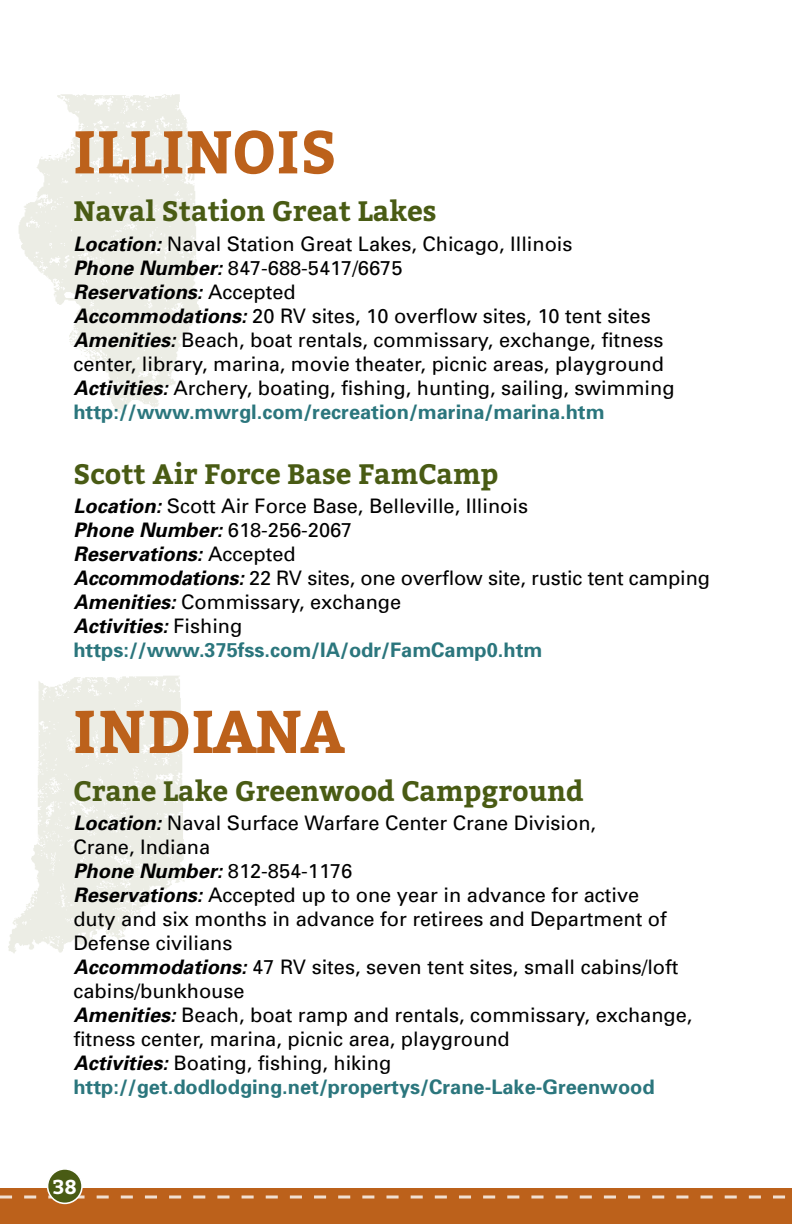
<style>
.page{position:relative;width:792px;height:1224px;background:#fff}
.page>*{position:absolute;margin:0;border:0;box-sizing:border-box;transform-origin:0 0}
.t1{font:700 60px "Bitter";color:#bc611b}
.t2{font:700 28px "Bitter";color:#495b14}
.t3{font:20px/24px "Univers";color:#000}
.t4{font:700 20px "Univers";color:#2b767d}
.t5{font:italic 700 20px "Univers";color:#000}
.t6{font:700 20px "Bitter";color:#fff}
.s1{font-weight:700;font-style:italic}
.s2{font-weight:400;font-style:normal}
</style>
<div class="page">
<div style="left:0;top:1188px;width:792px;height:36px;background:#bc611b"></div>
<svg style="left:0;top:1196px;width:785px;height:2px"></svg>
<div style="left:48px;top:1169px;width:34px;height:34px;background:#495b14;border-radius:50%"></div>
<div style="left:47px;top:1168px;width:36px;height:36px;border:2px solid #fff;border-radius:50%"></div>
<img style="left:8px;top:676px;width:178px;height:277px">
<img style="left:18px;top:94px;width:182px;height:321px">
<h2 class="t1" style="left:73px;top:116px;width:265px">ILLINOIS</h2>
<h3 class="t2" style="left:73px;top:195px;width:365px">Naval Station Great Lakes</h3>
<p class="t3" style="left:73px;top:231px;width:501px"><span class="s1">Location:</span> Naval Station Great Lakes, Chicago, Illinois</p>
<p class="t3" style="left:73px;top:255px;width:331px"><span class="s1">Phone Number:</span> 847-688-5417/6675</p>
<p class="t5" style="left:73px;top:279px;width:224px">Reservations: <span class="s2">Accepted</span></p>
<p class="t3" style="left:73px;top:303px;width:579px"><span class="s1">Accommodations:</span> 20 RV sites, 10 overflow sites, 10 tent sites</p>
<p class="t3" style="left:73px;top:327px;width:592px"><span class="s1">Amenities:</span> Beach, boat rentals, commissary, exchange, fitness center, library, marina, movie theater, picnic areas, playground</p>
<p class="t3" style="left:73px;top:375px;width:603px"><span class="s1">Activities:</span> Archery, boating, fishing, hunting, sailing, swimming</p>
<p class="t4" style="left:73px;top:399px;width:533px">http://www.mwrgl.com/recreation/marina/marina.htm</p>
<h3 class="t2" style="left:73px;top:457px;width:426px">Scott Air Force Base FamCamp</h3>
<p class="t3" style="left:73px;top:494px;width:456px"><span class="s1">Location:</span> Scott Air Force Base, Belleville, Illinois</p>
<p class="t5" style="left:73px;top:517px;width:280px">Phone Number: <span class="s2">618-256-2067</span></p>
<p class="t5" style="left:73px;top:541px;width:224px">Reservations: <span class="s2">Accepted</span></p>
<p class="t3" style="left:73px;top:566px;width:638px"><span class="s1">Accommodations:</span> 22 RV sites, one overflow site, rustic tent camping</p>
<p class="t3" style="left:73px;top:590px;width:329px"><span class="s1">Amenities:</span> Commissary, exchange</p>
<p class="t5" style="left:73px;top:613px;width:170px">Activities: <span class="s2">Fishing</span></p>
<p class="t4" style="left:73px;top:637px;width:470px">https://www.375fss.com/IA/odr/FamCamp0.htm</p>
<h2 class="t1" style="left:73px;top:696px;width:274px">INDIANA</h2>
<h3 class="t2" style="left:73px;top:774px;width:512px">Crane Lake Greenwood Campground</h3>
<p class="t3" style="left:73px;top:811px;width:524px"><span class="s1">Location:</span> Naval Surface Warfare Center Crane Division,<br>Crane, Indiana</p>
<p class="t5" style="left:73px;top:858px;width:280px">Phone Number: <span class="s2">812-854-1176</span></p>
<p class="t3" style="left:73px;top:883px;width:595px"><span class="s1">Reservations:</span> Accepted up to one year in advance for active duty and six months in advance for retirees and Department of<br>Defense civilians</p>
<p class="t3" style="left:73px;top:955px;width:607px"><span class="s1">Accommodations:</span> 47 RV sites, seven tent sites, small cabins/loft cabins/bunkhouse</p>
<p class="t3" style="left:73px;top:1003px;width:621px"><span class="s1">Amenities:</span> Beach, boat ramp and rentals, commissary, exchange, fitness center, marina, picnic area, playground</p>
<p class="t3" style="left:73px;top:1051px;width:319px"><span class="s1">Activities:</span> Boating, fishing, hiking</p>
<p class="t4" style="left:73px;top:1074px;width:583px">http://get.dodlodging.net/propertys/Crane-Lake-Greenwood</p>
<p class="t6" style="left:53px;top:1174px;width:26px">38</p>
</div>
